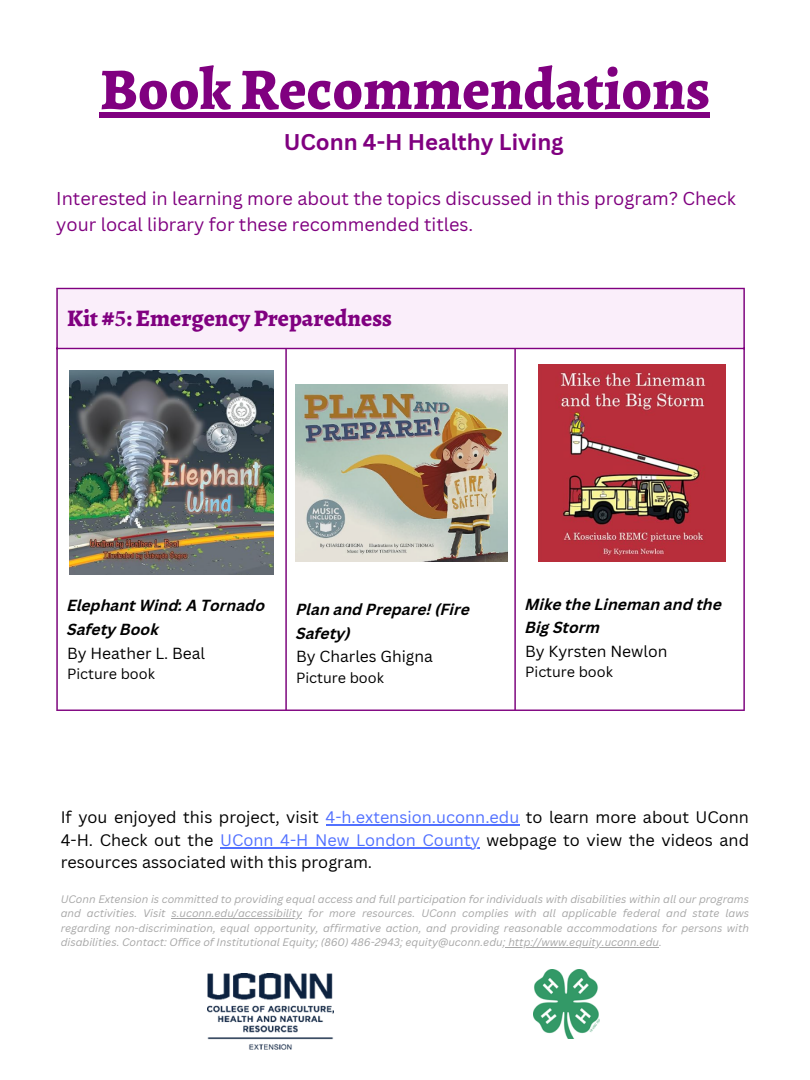
<style>
.page{position:relative;width:810px;height:1080px;background:#fff}
.page>*{position:absolute;margin:0;border:0;box-sizing:border-box;transform-origin:0 0}
.t1{font:800 58.88px "Alegreya";color:#800080}
.t2{font:800 23.75px "Alegreya";color:#800080}
.t3{font:700 22.12px "Canva Sans";color:#800080}
.t4{font:18.12px/25.3px "Canva Sans";color:#800080}
.t5{font:16.25px/22.5px "Canva Sans";color:#000}
.t6{font:italic 700 15.62px/23.7px "Canva Sans";color:#000}
.t7{font:15.62px "Canva Sans";color:#000}
.t8{font:14.38px "Canva Sans";color:#000}
.t9{font:italic 10.62px/14.5px "Canva Sans";color:#a6a6a6;text-align:justify}
.s1{font-family:"Minion Pro";font-weight:700}
.s2{color:#5271ff}
</style>
<div class="page">
<div style="left:100px;top:112px;width:610px;height:6px;background:#800080"></div>
<div style="left:57px;top:288px;width:687px;height:61px;background:#faeefa"></div>
<hr style="left:56px;top:289px;width:2px;height:421px;background:#800080">
<hr style="left:285px;top:349px;width:2px;height:361px;background:#800080">
<hr style="left:514px;top:349px;width:2px;height:361px;background:#800080">
<hr style="left:743px;top:289px;width:2px;height:421px;background:#800080">
<hr style="left:56px;top:288px;width:689px;height:1px;background:#800080">
<hr style="left:56px;top:348px;width:689px;height:1px;background:#800080">
<hr style="left:56px;top:710px;width:689px;height:1px;background:#800080">
<img style="left:295px;top:384px;width:213px;height:177px">
<img style="left:538px;top:365px;width:188px;height:196px">
<img style="left:70px;top:370px;width:204px;height:205px">
<img style="left:533px;top:970px;width:67px;height:68px">
<img style="left:207px;top:974px;width:126px;height:76px">
<hr style="left:326px;top:824px;width:193px;height:2px;background:#5271ff">
<hr style="left:220px;top:847px;width:165px;height:1px;background:#5271ff">
<hr style="left:385px;top:847px;width:95px;height:1px;background:#5271ff">
<hr style="left:172px;top:918px;width:130px;height:1px;background:#a6a6a6">
<hr style="left:506px;top:947px;width:153px;height:1px;background:#a6a6a6">
<h1 class="t1" style="left:100px;top:49px;width:612px">Book Recommendations</h1>
<h1 class="t3" style="left:284px;top:126px;width:282px">UConn 4-H Healthy Living</h1>
<h2 class="t4" style="left:56px;top:186px;width:681px">Interested in learning more about the topics discussed in this program? Check your local library for these recommended titles.</h2>
<p class="t2" style="left:67px;top:302px;width:326px">Kit #<span class="s1">5</span>: Emergency Preparedness</p>
<p class="t6" style="left:67px;top:596px;width:200px">Elephant Wind: A Tornado<br>Safety Book</p>
<p class="t7" style="left:67px;top:642px;width:139px">By Heather L. Beal</p>
<p class="t8" style="left:67px;top:664px;width:89px">Picture book</p>
<p class="t6" style="left:296px;top:599px;width:175px">Plan and Prepare! (Fire<br>Safety)</p>
<p class="t7" style="left:296px;top:646px;width:138px">By Charles Ghigna</p>
<p class="t8" style="left:296px;top:667px;width:89px">Picture book</p>
<p class="t6" style="left:525px;top:594px;width:198px">Mike the Lineman and the<br>Big Storm</p>
<p class="t7" style="left:525px;top:640px;width:144px">By Kyrsten Newlon</p>
<p class="t8" style="left:525px;top:662px;width:89px">Picture book</p>
<p class="t5" style="left:61px;top:806px;width:690px">If you enjoyed this project, visit <span class="s2">4-h.extension.uconn.edu</span> to learn more about UConn<br>4-H. Check out the <span class="s2">UConn 4-H New London County</span> webpage to view the videos and</p>
<p class="t5" style="left:61px;top:851px;width:313px">resources associated with this program.</p>
<p class="t9" style="left:61px;top:891px;width:690px">UConn Extension is committed to providing equal access and full participation for individuals with disabilities within all our programs and activities. Visit s.uconn.edu/accessibility for more resources. UConn complies with all applicable federal and state laws regarding non-discrimination, equal opportunity, affirmative action, and providing reasonable accommodations for persons with disabilities. Contact: Office of Institutional Equity; (860) 486-2943; equity@uconn.edu; http://www.equity.uconn.edu.</p>
</div>
